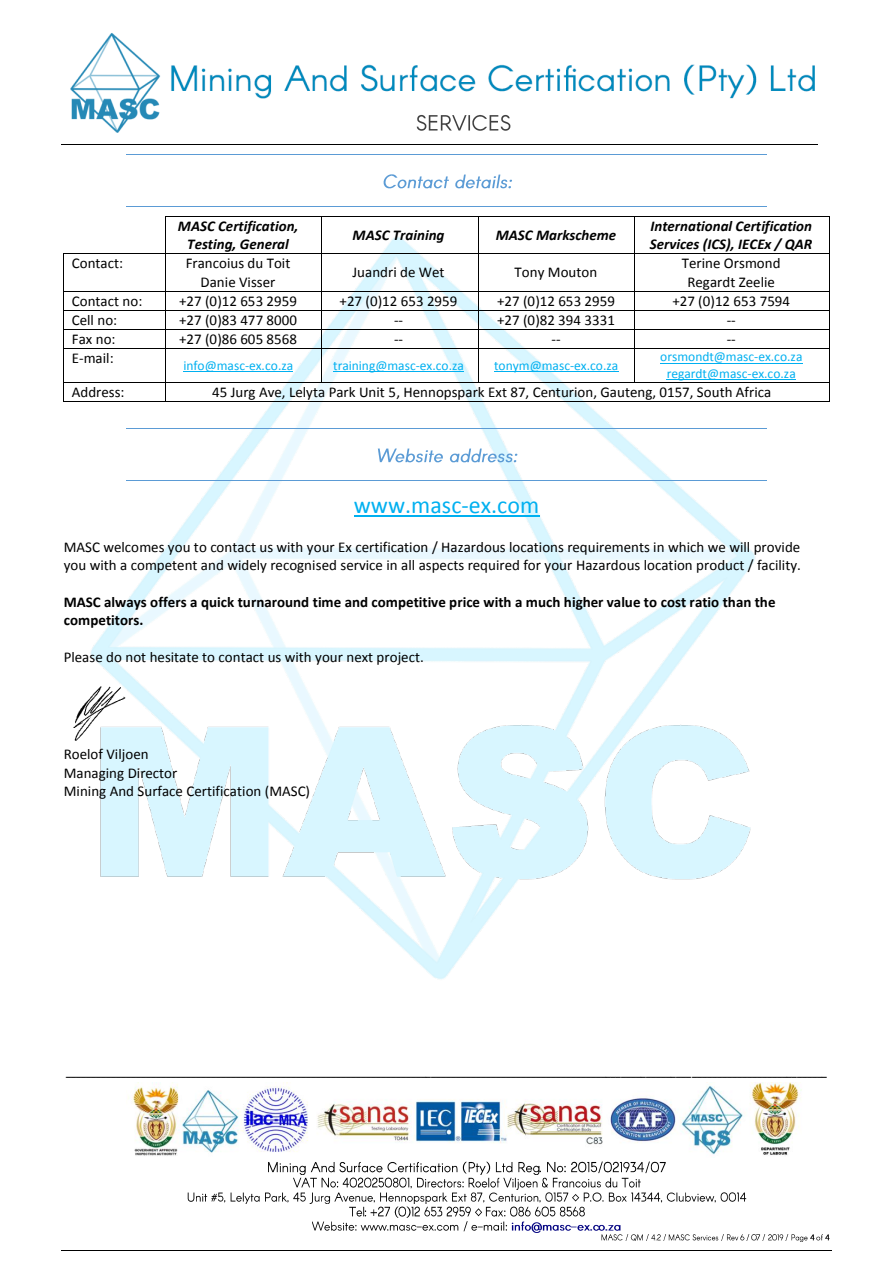
<style>
.page{position:relative;width:893px;height:1263px;background:#fff}
.page>*{position:absolute;margin:0;border:0;box-sizing:border-box;transform-origin:0 0}
.t1{font:24px "Calibri";color:#00b0f0}
.t2{font:15px/18.3px "Calibri";color:#000;text-align:center}
.t3{font:italic 700 15px/18.3px "Calibri";color:#000;text-align:center}
.t4{font:700 15px/18.5px "Calibri";letter-spacing:.005em;color:#000}
.t5{font:13.5px/16.5px "Calibri";color:#00b0f0;text-align:center}
.t6{font:700 9px "Arial";color:#000}
</style>
<div class="page">
<img style="left:90px;top:237px;width:713px;height:743px">
<hr style="left:62px;top:145px;width:756px;height:1px;background:#000">
<img style="left:268px;top:1162px;width:67px;height:13px">
<img style="left:339px;top:1161px;width:200px;height:14px">
<img style="left:539px;top:1161px;width:127px;height:13px">
<img style="left:294px;top:1177px;width:347px;height:12px">
<img style="left:187px;top:1189px;width:382px;height:15px">
<img style="left:572px;top:1192px;width:175px;height:11px">
<img style="left:349px;top:1206px;width:50px;height:12px">
<img style="left:365px;top:1206px;width:9px;height:12px">
<img style="left:399px;top:1206px;width:8px;height:12px">
<img style="left:407px;top:1206px;width:4px;height:12px">
<img style="left:411px;top:1206px;width:75px;height:11px">
<img style="left:486px;top:1206px;width:99px;height:11px">
<img style="left:312px;top:1221px;width:156px;height:11px">
<img style="left:417px;top:1221px;width:12px;height:11px">
<img style="left:471px;top:1221px;width:36px;height:10px">
<img style="left:511px;top:1221px;width:88px;height:11px">
<img style="left:571px;top:1221px;width:13px;height:11px">
<img style="left:599px;top:1224px;width:22px;height:7px">
<img style="left:601px;top:1234px;width:60px;height:7px">
<img style="left:663px;top:1234px;width:76px;height:7px">
<svg style="left:740px;top:1234px;width:23px;height:7px"></svg>
<img style="left:763px;top:1234px;width:21px;height:7px">
<svg style="left:785px;top:1234px;width:4px;height:7px"></svg>
<img style="left:791px;top:1234px;width:17px;height:7px">
<svg style="left:810px;top:1234px;width:20px;height:7px"></svg>
<hr style="left:62px;top:1250px;width:770px;height:1px;background:#000">
<img style="left:70px;top:33px;width:745px;height:100px">
<img style="left:128px;top:1082px;width:674px;height:74px">
<img style="left:417px;top:109px;width:105px;height:23px">
<img style="left:383px;top:174px;width:129px;height:15px">
<hr style="left:126px;top:154px;width:641px;height:1px;background:#5b9bd5">
<hr style="left:126px;top:206px;width:641px;height:1px;background:#5b9bd5">
<hr style="left:166px;top:216px;width:155px;height:1px;background:#000">
<hr style="left:322px;top:216px;width:156px;height:1px;background:#000">
<hr style="left:479px;top:216px;width:155px;height:1px;background:#000">
<hr style="left:634px;top:216px;width:195px;height:1px;background:#000">
<hr style="left:165px;top:217px;width:1px;height:36px;background:#000">
<hr style="left:321px;top:217px;width:1px;height:36px;background:#000">
<hr style="left:478px;top:217px;width:1px;height:36px;background:#000">
<hr style="left:634px;top:217px;width:1px;height:36px;background:#000">
<hr style="left:829px;top:217px;width:1px;height:36px;background:#000">
<hr style="left:65px;top:253px;width:100px;height:1px;background:#000">
<hr style="left:166px;top:253px;width:155px;height:1px;background:#000">
<hr style="left:322px;top:253px;width:156px;height:1px;background:#000">
<hr style="left:479px;top:253px;width:155px;height:1px;background:#000">
<hr style="left:634px;top:253px;width:195px;height:1px;background:#000">
<hr style="left:63px;top:254px;width:1px;height:37px;background:#000">
<hr style="left:165px;top:254px;width:1px;height:37px;background:#000">
<hr style="left:321px;top:254px;width:1px;height:37px;background:#000">
<hr style="left:478px;top:254px;width:1px;height:37px;background:#000">
<hr style="left:634px;top:254px;width:1px;height:37px;background:#000">
<hr style="left:829px;top:254px;width:1px;height:37px;background:#000">
<hr style="left:64px;top:291px;width:101px;height:1px;background:#000">
<hr style="left:166px;top:291px;width:155px;height:1px;background:#000">
<hr style="left:322px;top:291px;width:156px;height:1px;background:#000">
<hr style="left:479px;top:291px;width:155px;height:1px;background:#000">
<hr style="left:634px;top:291px;width:195px;height:1px;background:#000">
<hr style="left:64px;top:310px;width:101px;height:1px;background:#000">
<hr style="left:166px;top:310px;width:155px;height:1px;background:#000">
<hr style="left:322px;top:310px;width:156px;height:1px;background:#000">
<hr style="left:479px;top:310px;width:155px;height:1px;background:#000">
<hr style="left:634px;top:310px;width:195px;height:1px;background:#000">
<hr style="left:64px;top:329px;width:101px;height:1px;background:#000">
<hr style="left:166px;top:329px;width:155px;height:1px;background:#000">
<hr style="left:322px;top:329px;width:156px;height:1px;background:#000">
<hr style="left:479px;top:329px;width:155px;height:1px;background:#000">
<hr style="left:634px;top:329px;width:195px;height:1px;background:#000">
<hr style="left:183px;top:371px;width:110px;height:1px;background:#00b0f0">
<hr style="left:333px;top:371px;width:131px;height:1px;background:#00b0f0">
<hr style="left:494px;top:371px;width:124px;height:1px;background:#00b0f0">
<hr style="left:660px;top:363px;width:142px;height:1px;background:#00b0f0">
<hr style="left:667px;top:379px;width:129px;height:1px;background:#00b0f0">
<svg style="left:63px;top:291px;width:1px;height:58px"></svg>
<hr style="left:64px;top:348px;width:101px;height:1px;background:#000">
<svg style="left:165px;top:291px;width:1px;height:58px"></svg>
<hr style="left:166px;top:348px;width:155px;height:1px;background:#000">
<svg style="left:321px;top:291px;width:1px;height:58px"></svg>
<hr style="left:322px;top:348px;width:156px;height:1px;background:#000">
<svg style="left:478px;top:291px;width:1px;height:58px"></svg>
<hr style="left:479px;top:348px;width:155px;height:1px;background:#000">
<svg style="left:634px;top:292px;width:1px;height:56px"></svg>
<hr style="left:634px;top:348px;width:195px;height:1px;background:#000">
<svg style="left:829px;top:291px;width:1px;height:58px"></svg>
<hr style="left:63px;top:349px;width:1px;height:33px;background:#000">
<hr style="left:165px;top:349px;width:1px;height:33px;background:#000">
<hr style="left:321px;top:349px;width:1px;height:33px;background:#000">
<hr style="left:478px;top:349px;width:1px;height:33px;background:#000">
<hr style="left:634px;top:349px;width:1px;height:33px;background:#000">
<hr style="left:829px;top:349px;width:1px;height:33px;background:#000">
<hr style="left:64px;top:382px;width:101px;height:1px;background:#000">
<hr style="left:166px;top:382px;width:155px;height:1px;background:#000">
<hr style="left:322px;top:382px;width:156px;height:1px;background:#000">
<hr style="left:479px;top:382px;width:155px;height:1px;background:#000">
<hr style="left:634px;top:382px;width:195px;height:1px;background:#000">
<svg style="left:63px;top:382px;width:1px;height:20px"></svg>
<hr style="left:64px;top:401px;width:101px;height:1px;background:#000">
<svg style="left:165px;top:382px;width:1px;height:20px"></svg>
<hr style="left:166px;top:401px;width:663px;height:1px;background:#000">
<svg style="left:829px;top:382px;width:1px;height:20px"></svg>
<img style="left:376px;top:443px;width:150px;height:22px">
<hr style="left:126px;top:428px;width:641px;height:1px;background:#5b9bd5">
<hr style="left:126px;top:480px;width:641px;height:1px;background:#5b9bd5">
<hr style="left:354px;top:515px;width:185px;height:2px;background:#00b0f0">
<img style="left:73px;top:684px;width:59px;height:61px">
<p class="t3" style="left:178px;top:217px;width:122px">MASC Certification,<br>Testing, General</p>
<p class="t3" style="left:353px;top:226px;width:93px">MASC Training</p>
<p class="t3" style="left:496px;top:226px;width:122px">MASC Markscheme</p>
<p class="t3" style="left:650px;top:217px;width:164px;text-align:left">International Certification<br>Services (ICS), IECEx / QAR</p>
<p class="t2" style="left:72px;top:254px;width:53px">Contact:</p>
<p class="t2" style="left:186px;top:254px;width:106px">Francoius du Toit<br>Danie Visser</p>
<p class="t2" style="left:353px;top:263px;width:94px">Juandri de Wet</p>
<p class="t2" style="left:515px;top:263px;width:84px">Tony Mouton</p>
<p class="t2" style="left:682px;top:254px;width:100px">Terine Orsmond<br>Regardt Zeelie</p>
<p class="t2" style="left:72px;top:292px;width:72px">Contact no:</p>
<p class="t2" style="left:179px;top:292px;width:119px">+27 (0)12 653 2959</p>
<p class="t2" style="left:340px;top:292px;width:119px">+27 (0)12 653 2959</p>
<p class="t2" style="left:497px;top:292px;width:119px">+27 (0)12 653 2959</p>
<p class="t2" style="left:672px;top:292px;width:119px">+27 (0)12 653 7594</p>
<p class="t2" style="left:72px;top:311px;width:47px">Cell no:</p>
<p class="t2" style="left:179px;top:311px;width:119px">+27 (0)83 477 8000</p>
<p class="t2" style="left:394px;top:311px;width:11px">--</p>
<p class="t2" style="left:497px;top:311px;width:119px">+27 (0)82 394 3331</p>
<p class="t2" style="left:727px;top:311px;width:11px">--</p>
<p class="t2" style="left:72px;top:330px;width:45px">Fax no:</p>
<p class="t2" style="left:179px;top:330px;width:119px">+27 (0)86 605 8568</p>
<p class="t2" style="left:394px;top:330px;width:11px">--</p>
<p class="t2" style="left:552px;top:330px;width:11px">--</p>
<p class="t2" style="left:727px;top:330px;width:11px">--</p>
<p class="t2" style="left:72px;top:349px;width:43px">E-mail:</p>
<p class="t5" style="left:183px;top:357px;width:111px">info@masc-ex.co.za</p>
<p class="t5" style="left:333px;top:357px;width:132px">training@masc-ex.co.za</p>
<p class="t5" style="left:494px;top:357px;width:126px">tonym@masc-ex.co.za</p>
<p class="t5" style="left:660px;top:349px;width:144px">orsmondt@masc-ex.co.za regardt@masc-ex.co.za</p>
<p class="t2" style="left:72px;top:383px;width:54px">Address:</p>
<p class="t2" style="left:212px;top:383px;width:561px">45 Jurg Ave, Lelyta Park Unit 5, Hennopspark Ext 87, Centurion, Gauteng, 0157, South Africa</p>
<h1 class="t1" style="left:354px;top:489px;width:187px">www.masc-ex.com</h1>
<p class="t2" style="left:64px;top:537px;width:739px;text-align:left">MASC welcomes you to contact us with your Ex certification / Hazardous locations requirements in which we will provide you with a competent and widely recognised service in all aspects required for your Hazardous location product / facility.</p>
<p class="t4" style="left:64px;top:592px;width:713px">MASC always offers a quick turnaround time and competitive price with a much higher value to cost ratio than the competitors.</p>
<p class="t2" style="left:64px;top:648px;width:361px">Please do not hesitate to contact us with your next project.</p>
<p class="t2" style="left:64px;top:745px;width:248px;text-align:left">Roelof Viljoen<br>Managing Director<br>Mining And Surface Certification (MASC)</p>
<p class="t6" style="left:66px;top:1067px;width:762px">________________________________________________________________________________________________________________________________________________________</p>
</div>
